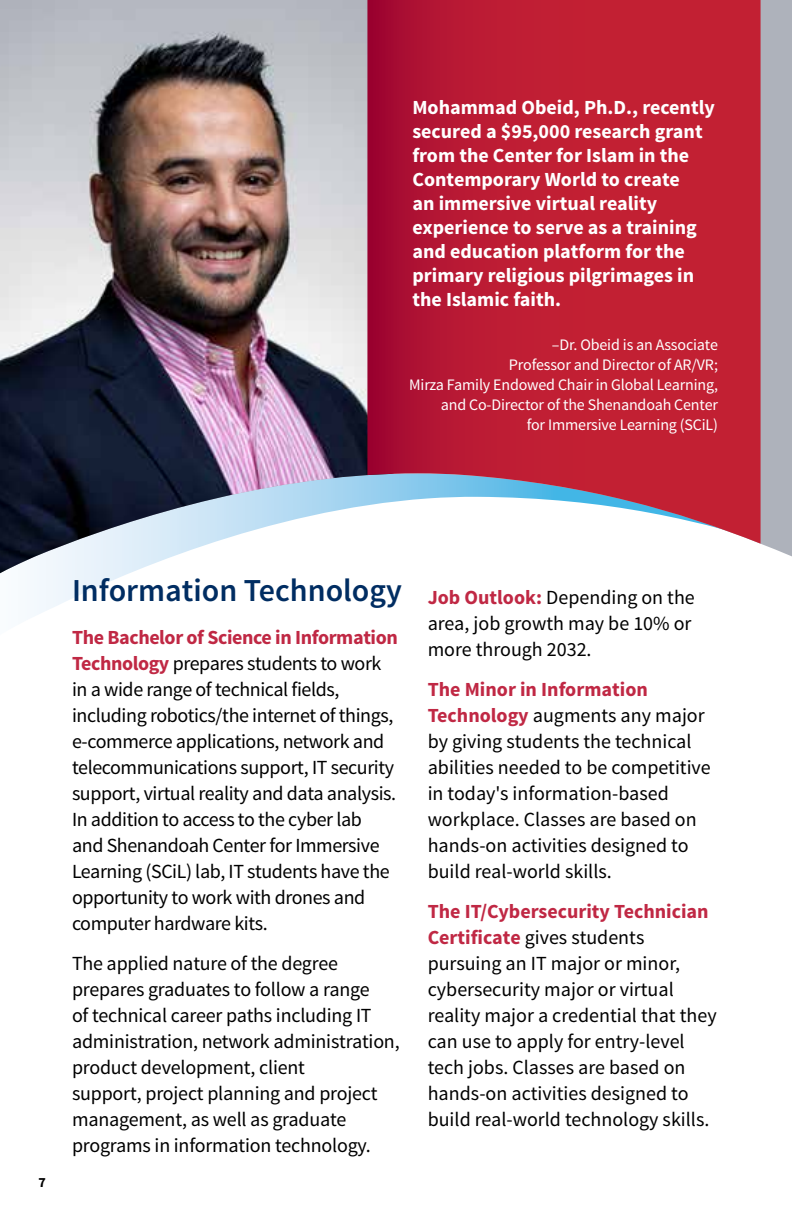
<style>
.page{position:relative;width:792px;height:1224px;background:#fff}
.page>*{position:absolute;margin:0;border:0;box-sizing:border-box;transform-origin:0 0}
.t1{font:600 32px "Source Sans Pro";color:#002d62}
.t2{font:20px/26px "Source Sans Pro";letter-spacing:-.01em;color:#000}
.t3{font:700 20px/24px "Source Sans Pro";color:#fff}
.t4{font:16px/20px "Source Sans Pro";letter-spacing:-.01em;color:#fff;text-align:right}
.t5{font:700 14px "Source Sans Pro";color:#000}
.s1{font-weight:700;color:#c02844}
</style>
<div class="page">
<svg style="left:0;top:0;width:792px;height:585px;fill:#aeb2bb"></svg>
<img style="left:0;top:0;width:652px;height:573px">
<svg style="left:367px;top:0;width:394px;height:544px;background:#be2e45"></svg>
<p class="t3" style="left:412px;top:97px;width:304px">Mohammad Obeid, Ph.D., recently secured a $95,000 research grant from the Center for Islam in the<br>Contemporary World to create<br>an immersive virtual reality experience to serve as a training and education platform for the primary religious pilgrimages in the Islamic faith.</p>
<p class="t4" style="left:409px;top:335px;width:310px">–Dr. Obeid is an Associate<br>Professor and Director of AR/VR;<br>Mirza Family Endowed Chair in Global Learning, and Co-Director of the Shenandoah Center<br>for Immersive Learning (SCiL)</p>
<p class="t5" style="left:39px;top:1173px;width:9px">7</p>
<h1 class="t1" style="left:72px;top:570px;width:624px">Information Technology <sub>Job</sub> <sub>Outlook:</sub> <sub>Depending</sub> <sub>on</sub> <sub>the</sub></h1>
<p class="t2" style="left:428px;top:611px;width:265px">area, job growth may be 10% or more through 2032.</p>
<p class="t2" style="left:428px;top:677px;width:285px"><span class="s1">The Minor in Information<br>Technology</span> augments any major by giving students the technical abilities needed to be competitive in today's information-based workplace. Classes are based on hands-on activities designed to build real-world skills.</p>
<p class="t2" style="left:428px;top:899px;width:291px"><span class="s1">The IT/Cybersecurity Technician<br>Certificate</span> gives students pursuing an IT major or minor, cybersecurity major or virtual reality major a credential that they can use to apply for entry-level tech jobs. Classes are based on hands-on activities designed to build real-world technology skills.</p>
<p class="t2" style="left:72px;top:625px;width:327px"><span class="s1">The Bachelor of Science in Information Technology</span> prepares students to work in a wide range of technical fields, including robotics/the internet of things, e-commerce applications, network and telecommunications support, IT security support, virtual reality and data analysis.<br>In addition to access to the cyber lab and Shenandoah Center for Immersive Learning (SCiL) lab, IT students have the opportunity to work with drones and computer hardware kits.</p>
<p class="t2" style="left:72px;top:951px;width:329px">The applied nature of the degree prepares graduates to follow a range<br>of technical career paths including IT administration, network administration, product development, client<br>support, project planning and project management, as well as graduate programs in information technology.</p>
</div>
